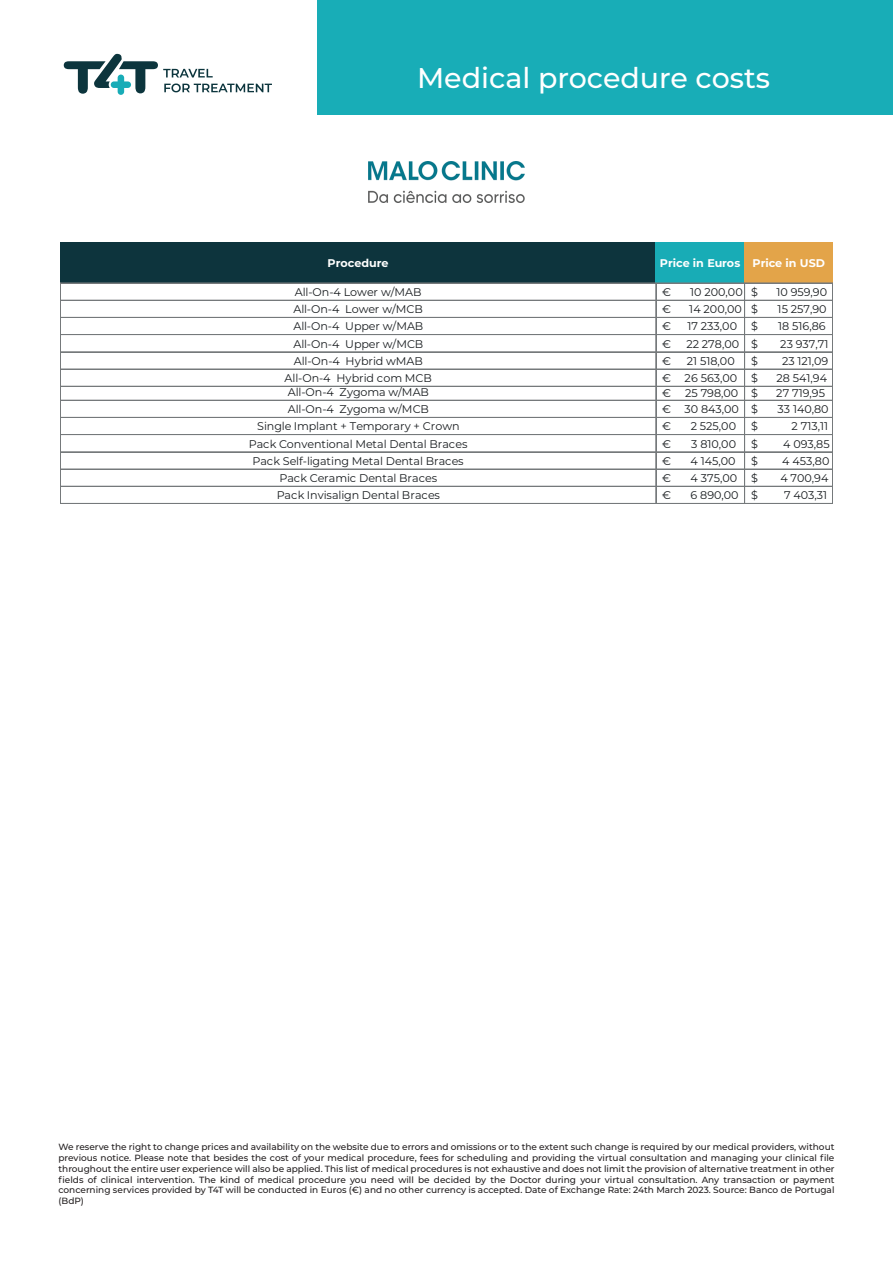
<style>
.page{position:relative;width:893px;height:1263px;background:#fff}
.page>*{position:absolute;margin:0;border:0;box-sizing:border-box;transform-origin:0 0}
.t1{font:500 28.5px "Montserrat";color:#fff}
.t2{font:11.1px/17.2px "Montserrat";color:#181c1f}
.t3{font:700 11.1px "Montserrat";letter-spacing:-.01em;color:#fff}
.t4{font:500 9px/10.8px "Montserrat";color:#231f20;text-align:justify}
</style>
<div class="page">
<svg style="left:64px;top:54px;width:208px;height:41px"></svg>
<div style="left:317px;top:0;width:576px;height:115px;background:#18adb7"></div>
<img style="left:368px;top:162px;width:157px;height:40px">
<div style="left:60px;top:243px;width:596px;height:40px;background:#0d343d"></div>
<div style="left:656px;top:243px;width:89px;height:40px;background:#18acb6"></div>
<div style="left:745px;top:243px;width:88px;height:40px;background:#e3a449"></div>
<hr style="left:60px;top:283px;width:1px;height:221px;background:#75797b">
<hr style="left:655px;top:283px;width:1px;height:221px;background:#75797b">
<hr style="left:656px;top:283px;width:1px;height:221px;background:#75797b">
<hr style="left:744px;top:283px;width:1px;height:221px;background:#75797b">
<hr style="left:745px;top:283px;width:1px;height:221px;background:#75797b">
<hr style="left:832px;top:283px;width:1px;height:221px;background:#75797b">
<hr style="left:60px;top:283px;width:773px;height:1px;background:#75797b">
<hr style="left:60px;top:300px;width:773px;height:1px;background:#75797b">
<hr style="left:60px;top:317px;width:773px;height:1px;background:#75797b">
<hr style="left:60px;top:334px;width:773px;height:1px;background:#75797b">
<hr style="left:60px;top:335px;width:773px;height:1px;background:#75797b">
<hr style="left:60px;top:351px;width:773px;height:1px;background:#75797b">
<hr style="left:60px;top:352px;width:773px;height:1px;background:#75797b">
<hr style="left:60px;top:369px;width:773px;height:1px;background:#75797b">
<hr style="left:60px;top:386px;width:773px;height:1px;background:#75797b">
<hr style="left:60px;top:400px;width:773px;height:1px;background:#75797b">
<hr style="left:60px;top:417px;width:773px;height:1px;background:#75797b">
<hr style="left:60px;top:434px;width:773px;height:1px;background:#75797b">
<hr style="left:60px;top:435px;width:773px;height:1px;background:#75797b">
<hr style="left:60px;top:451px;width:773px;height:1px;background:#75797b">
<hr style="left:60px;top:452px;width:773px;height:1px;background:#75797b">
<hr style="left:60px;top:469px;width:773px;height:1px;background:#75797b">
<hr style="left:60px;top:486px;width:773px;height:1px;background:#75797b">
<hr style="left:60px;top:503px;width:773px;height:1px;background:#75797b">
<h1 class="t1" style="left:417px;top:58px;width:355px">Medical procedure costs</h1>
<p class="t3" style="left:327px;top:255px;width:63px">Procedure</p>
<p class="t3" style="left:660px;top:255px;width:167px">Price in Euros Price in USD</p>
<p class="t2" style="left:293px;top:283px;width:131px">All-On-4 Lower w/MAB<br>All-On-4 Lower w/MCB<br>All-On-4 Upper w/MAB<br>All-On-4 Upper w/MCB<br>All-On-4 Hybrid wMAB</p>
<p class="t2" style="left:662px;top:283px;width:10px">€</p>
<p class="t2" style="left:690px;top:283px;width:69px">10 200,00 $</p>
<p class="t2" style="left:776px;top:283px;width:52px">10 959,90</p>
<p class="t2" style="left:662px;top:300px;width:10px">€</p>
<p class="t2" style="left:689px;top:300px;width:70px">14 200,00 $</p>
<p class="t2" style="left:778px;top:300px;width:51px">15 257,90</p>
<p class="t2" style="left:662px;top:317px;width:10px">€</p>
<p class="t2" style="left:687px;top:317px;width:51px">17 233,00</p>
<p class="t2" style="left:751px;top:317px;width:8px">$</p>
<p class="t2" style="left:778px;top:317px;width:49px">18 516,86</p>
<p class="t2" style="left:662px;top:335px;width:10px">€</p>
<p class="t2" style="left:686px;top:335px;width:73px">22 278,00 $</p>
<p class="t2" style="left:780px;top:335px;width:50px">23 937,71</p>
<p class="t2" style="left:662px;top:352px;width:10px">€</p>
<p class="t2" style="left:687px;top:352px;width:49px">21 518,00</p>
<p class="t2" style="left:751px;top:352px;width:8px">$</p>
<p class="t2" style="left:782px;top:352px;width:48px">23 121,09</p>
<p class="t2" style="left:662px;top:369px;width:97px">€ 26 563,00 $</p>
<p class="t2" style="left:776px;top:369px;width:52px">28 541,94</p>
<p class="t2" style="left:662px;top:384px;width:97px">€ 25 798,00 $</p>
<p class="t2" style="left:776px;top:384px;width:50px">27 719,95</p>
<p class="t2" style="left:662px;top:400px;width:97px">€ 30 843,00 $</p>
<p class="t2" style="left:778px;top:400px;width:53px">33 140,80</p>
<p class="t2" style="left:662px;top:417px;width:10px">€</p>
<p class="t2" style="left:691px;top:417px;width:47px">2 525,00</p>
<p class="t2" style="left:751px;top:417px;width:8px">$</p>
<p class="t2" style="left:791px;top:417px;width:38px">2 713,11</p>
<p class="t2" style="left:662px;top:435px;width:10px">€</p>
<p class="t2" style="left:691px;top:435px;width:47px">3 810,00</p>
<p class="t2" style="left:751px;top:435px;width:8px">$</p>
<p class="t2" style="left:783px;top:435px;width:48px">4 093,85</p>
<p class="t2" style="left:662px;top:452px;width:10px">€</p>
<p class="t2" style="left:691px;top:452px;width:47px">4 145,00</p>
<p class="t2" style="left:751px;top:452px;width:8px">$</p>
<p class="t2" style="left:782px;top:452px;width:49px">4 453,80</p>
<p class="t2" style="left:662px;top:469px;width:10px">€</p>
<p class="t2" style="left:691px;top:469px;width:69px">4 375,00 $</p>
<p class="t2" style="left:780px;top:469px;width:50px">4 700,94</p>
<p class="t2" style="left:662px;top:486px;width:10px">€</p>
<p class="t2" style="left:691px;top:486px;width:69px">6 890,00 $</p>
<p class="t2" style="left:784px;top:486px;width:45px">7 403,31</p>
<p class="t2" style="left:285px;top:371px;width:149px;line-height:14px">All-On-4 Hybrid com MCB<br>All-On-4 Zygoma w/MAB</p>
<p class="t2" style="left:249px;top:400px;width:220px;text-align:center">All-On-4 Zygoma w/MCB<br>Single Implant + Temporary + Crown<br>Pack Conventional Metal Dental Braces</p>
<p class="t2" style="left:253px;top:452px;width:213px;text-align:center">Pack Self-ligating Metal Dental Braces<br>Pack Ceramic Dental Braces<br>Pack Invisalign Dental Braces</p>
<p class="t4" style="left:58px;top:1141px;width:778px">We reserve the right to change prices and availability on the website due to errors and omissions or to the extent such change is required by our medical providers, without previous notice. Please note that besides the cost of your medical procedure, fees for scheduling and providing the virtual consultation and managing your clinical file throughout the entire user experience will also be applied. This list of medical procedures is not exhaustive and does not limit the provision of alternative treatment in other fields of clinical intervention. The kind of medical procedure you need will be decided by the Doctor during your virtual consultation. Any transaction or payment concerning services provided by T4T will be conducted in Euros (€) and no other currency is accepted. Date of Exchange Rate: 24th March 2023. Source: Banco de Portugal (BdP)</p>
</div>
